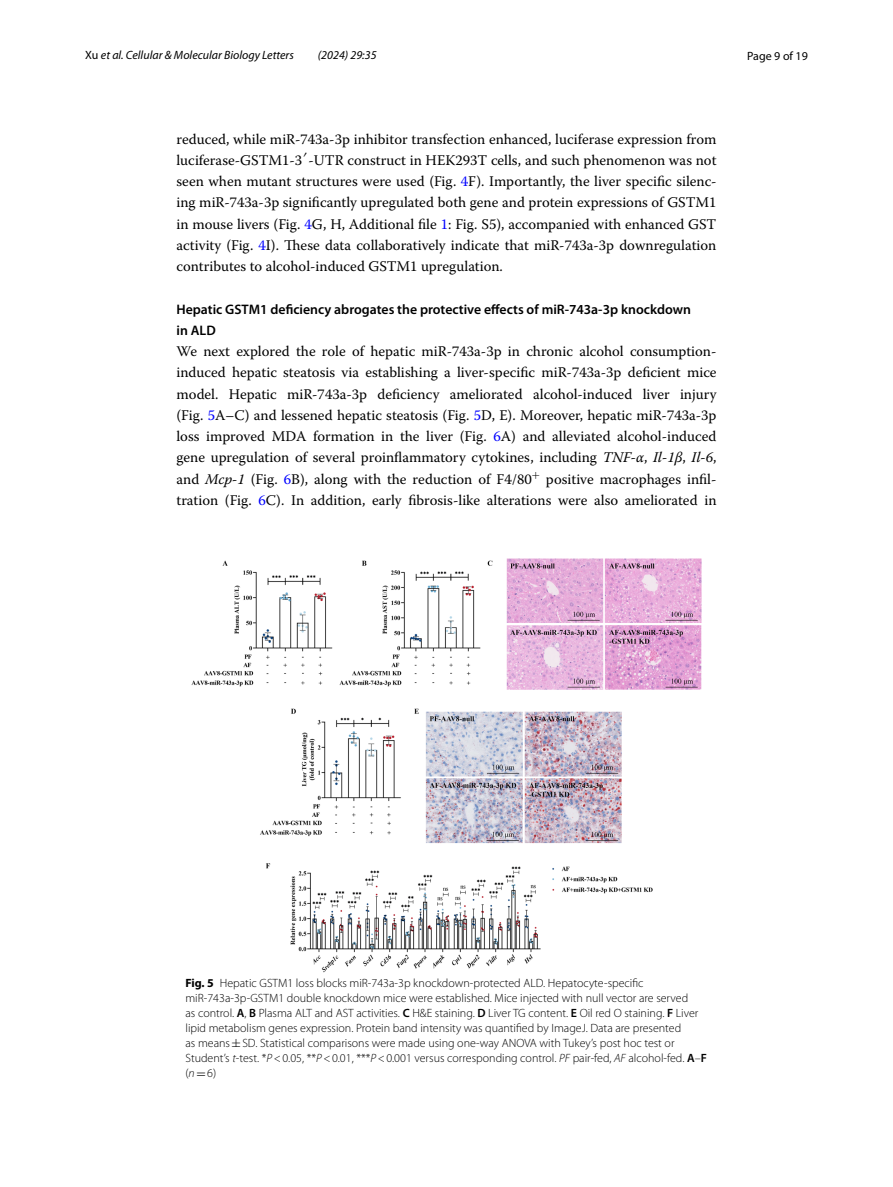
<style>
.page{position:relative;width:893px;height:1187px;background:#fff}
.page>*{position:absolute;margin:0;border:0;box-sizing:border-box;transform-origin:0 0}
.t1{font:14.7px/21.3px "Warnock Pro";color:#000;text-align:justify}
.t2{font:600 13.8px/21.1px "Myriad Pro";color:#000}
.t3{font:300 12px/15px "Myriad Pro";color:#000}
.t4{font:italic 12px "Myriad Pro";color:#000}
.t5{font:12px "Myriad Pro";color:#000}
.s1{font-style:normal}
.s2{font-family:"Code 2000"}
.s3{color:#00f}
.s4{font-style:italic}
.s5{font-weight:700}
.s6{font-weight:600}
.s7{font-family:"MTSY";font-weight:400}
</style>
<div class="page">
<img style="left:191px;top:558px;width:511px;height:414px">
<p class="t4" style="left:85px;top:48px;width:210px"><span class="s1">Xu</span> et al. Cellular &amp; Molecular Biology Letters</p>
<p class="t4" style="left:318px;top:48px;width:60px">(2024) 29:35</p>
<p class="t5" style="left:747px;top:48px;width:62px">Page 9 of 19</p>
<p class="t1" style="left:176px;top:128px;width:542px">reduced, while miR-743a-3p inhibitor transfection enhanced, luciferase expression from luciferase-GSTM1-3<span class="s2">′</span>-UTR construct in HEK293T cells, and such phenomenon was not seen when mutant structures were used (Fig. <span class="s3">4</span>F). Importantly, the liver specific silenc&shy;ing miR-743a-3p significantly upregulated both gene and protein expressions of GSTM1 in mouse livers (Fig. <span class="s3">4</span>G, H, Additional file <span class="s3">1</span>: Fig. S5), accompanied with enhanced GST activity (Fig. <span class="s3">4</span>I). These data collaboratively indicate that miR-743a-3p downregulation contributes to alcohol-induced GSTM1 upregulation.</p>
<p class="t2" style="left:176px;top:298px;width:516px">Hepatic GSTM1 deficiency abrogates the protective effects of miR‑743a‑3p knockdown in ALD</p>
<p class="t1" style="left:176px;top:340px;width:542px">We next explored the role of hepatic miR-743a-3p in chronic alcohol consumption&shy;induced hepatic steatosis via establishing a liver-specific miR-743a-3p deficient mice model. Hepatic miR-743a-3p deficiency ameliorated alcohol-induced liver injury (Fig. <span class="s3">5</span>A–C) and lessened hepatic steatosis (Fig. <span class="s3">5</span>D, E). Moreover, hepatic miR-743a-3p loss improved MDA formation in the liver (Fig. <span class="s3">6</span>A) and alleviated alcohol-induced gene upregulation of several proinflammatory cytokines, including <span class="s4">TNF-α</span>, <span class="s4">Il-1β</span>, <span class="s4">Il-6</span>, and <span class="s4">Mcp-1</span> (Fig. <span class="s3">6</span>B), along with the reduction of F4/80<sup>+</sup> positive macrophages infil&shy;tration (Fig. <span class="s3">6</span>C). In addition, early fibrosis-like alterations were also ameliorated in</p>
<p class="t3" style="left:185px;top:975px;width:523px"><span class="s5">Fig. 5</span> Hepatic GSTM1 loss blocks miR-743a-3p knockdown-protected ALD. Hepatocyte-specific miR-743a-3p-GSTM1 double knockdown mice were established. Mice injected with null vector are served<br>as control. <span class="s6">A</span>, <span class="s6">B</span> Plasma ALT and AST activities. <span class="s6">C</span> H&amp;E staining. <span class="s6">D</span> Liver TG content. <span class="s6">E</span> Oil red O staining. <span class="s6">F</span> Liver lipid metabolism genes expression. Protein band intensity was quantified by ImageJ. Data are presented<br>as means<span class="s7">±</span>SD. Statistical comparisons were made using one-way ANOVA with Tukey’s post hoc test or Student’s <span class="s4">t</span>-test. *<span class="s4">P</span>&lt;0.05, **<span class="s4">P</span>&lt;0.01, ***<span class="s4">P</span>&lt;0.001 versus corresponding control. <span class="s4">PF</span> pair-fed, <span class="s4">AF</span> alcohol-fed. <span class="s6">A</span>–<span class="s6">F </span>(<span class="s4">n</span><span class="s7">=</span>6)</p>
</div>
